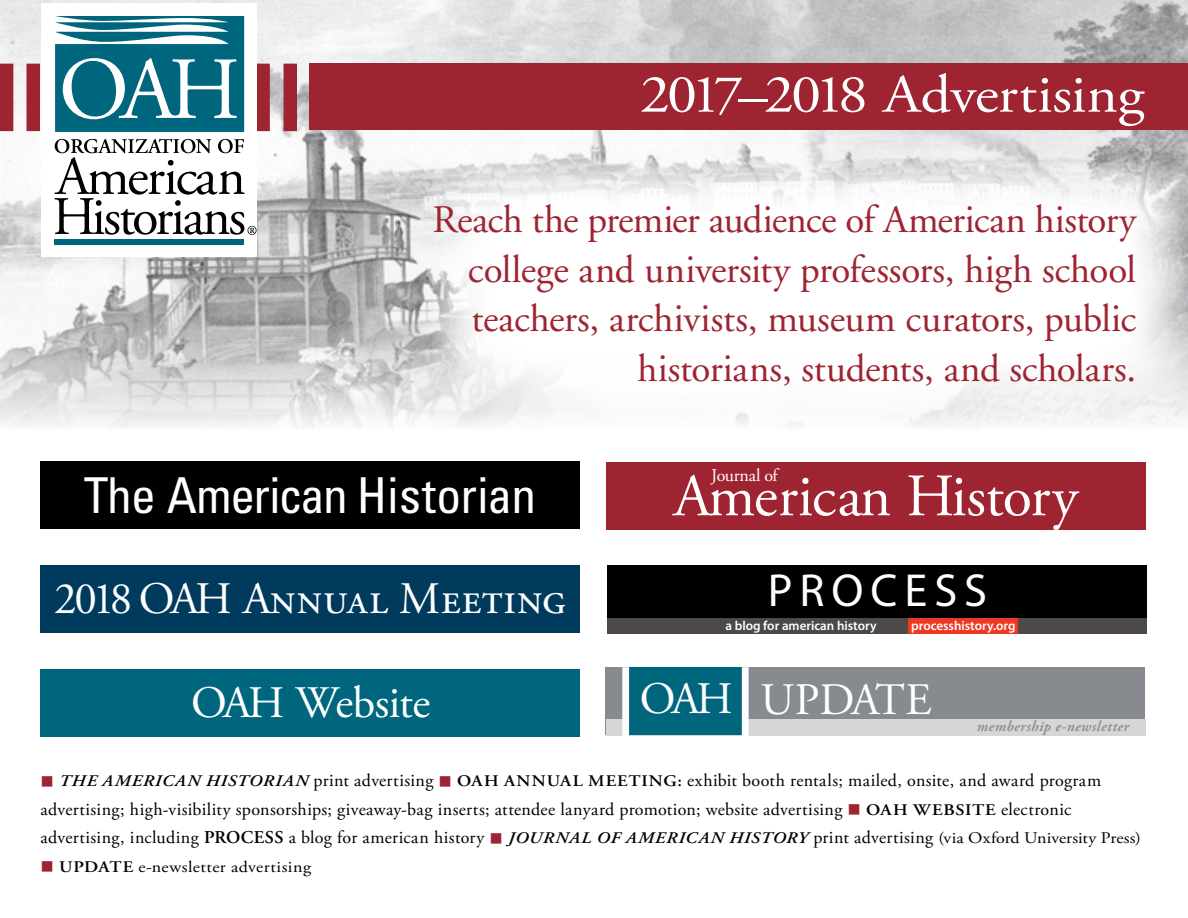
<style>
.page{position:relative;width:1188px;height:918px;background:#fff}
.page>*{position:absolute;margin:0;border:0;box-sizing:border-box;transform-origin:0 0}
.t1{font:60px "Adobe Garamond Pro";letter-spacing:-.04em;color:#fff}
.t2{font:54px "Adobe Garamond Pro";letter-spacing:-.05em;color:#fff;scale:1.11 1}
.t3{font:condensed 49.5px "Univers";letter-spacing:-.015em;color:#fff}
.t4{font:46.5px "Myriad Pro";letter-spacing:.15em;color:#fff}
.t5{font:45px "Adobe Garamond Pro";letter-spacing:-.02em;color:#fff}
.t6{font:45px "Adobe Garamond Pro";letter-spacing:-.065em;color:#fff}
.t7{font:39px/49.5px "Adobe Garamond";letter-spacing:-.005em;color:#9e2432;text-align:right}
.t8{font:18px/28.5px "Adobe Garamond Pro";letter-spacing:.01em;color:#000}
.t9{font:18px "Adobe Garamond Pro";color:#fff}
.t10{font:16.2px "Adobe Garamond Pro";letter-spacing:.02em;color:#000;scale:1.11 1}
.t11{font:italic 600 15px "Adobe Garamond Pro";letter-spacing:.03em;color:#878a8f}
.t12{font:600 13.05px "Myriad Pro";color:#fff}
.s1{color:#9e2432}
.s2{font-weight:600;font-style:italic;font-size:16.2px}
.s3{font-weight:600;font-size:16.2px}
.s4{font-weight:600}
.s5{font-size:16.2px}
</style>
<div class="page">
<img style="left:0;top:0;width:1188px;height:428px">
<div style="left:40px;top:461px;width:540px;height:68px;background:#000"></div>
<div style="left:606px;top:463px;width:540px;height:67px;background:#9e2432"></div>
<div style="left:40px;top:566px;width:540px;height:67px;background:#003a5d"></div>
<div style="left:605px;top:667px;width:540px;height:68px;background:#878a8f"></div>
<div style="left:40px;top:669px;width:540px;height:67px;background:#00667d"></div>
<svg style="left:432px;top:158px;width:756px;height:256px"></svg>
<div style="left:310px;top:64px;width:878px;height:66px;background:#9e2432"></div>
<div style="left:283px;top:64px;width:14px;height:67px;background:#9e2432"></div>
<div style="left:256px;top:64px;width:14px;height:67px;background:#9e2432"></div>
<div style="left:26px;top:64px;width:14px;height:67px;background:#9e2432"></div>
<div style="left:0;top:64px;width:13px;height:67px;background:#9e2432"></div>
<div style="left:41px;top:3px;width:216px;height:254px;background:#fff"></div>
<svg style="left:55px;top:16px;width:189px;height:116px"></svg>
<svg style="left:55px;top:139px;width:202px;height:96px"></svg>
<div style="left:55px;top:239px;width:189px;height:6px;background:#00667d"></div>
<div style="left:608px;top:566px;width:540px;height:68px;background:#000"></div>
<div style="left:608px;top:618px;width:540px;height:16px;background:#4c4948"></div>
<div style="left:909px;top:618px;width:109px;height:16px;background:#ee3824"></div>
<div style="left:606px;top:719px;width:540px;height:17px;background:#d5d6d5"></div>
<div style="left:629px;top:667px;width:114px;height:68px;background:#00667d"></div>
<div style="left:742px;top:667px;width:7px;height:84px;background:#fff"></div>
<div style="left:622px;top:667px;width:7px;height:84px;background:#fff"></div>
<h2 class="t2" style="left:640px;top:62px;width:457px">2017–2018 Advertising</h2>
<h3 class="t7" style="left:432px;top:196px;width:705px">Reach the premier audience of American history college and university professors, high school teachers, archivists, museum curators, public historians, students, and scholars.</h3>
<p class="t9" style="left:711px;top:465px;width:68px">Journal of</p>
<h3 class="t3" style="left:84px;top:464px;width:454px">The American Historian</h3>
<h1 class="t1" style="left:674px;top:460px;width:406px">American History</h1>
<h3 class="t5" style="left:54px;top:572px;width:513px">2018 OAH Annual Meeting</h3>
<h3 class="t5" style="left:191px;top:676px;width:240px">OAH Website</h3>
<h3 class="t4" style="left:768px;top:562px;width:221px">PROCESS</h3>
<p class="t12" style="left:725px;top:617px;width:153px">a blog for american history</p>
<p class="t12" style="left:911px;top:617px;width:106px">processhistory.org</p>
<h3 class="t6" style="left:640px;top:673px;width:294px">OAH UPDATE</h3>
<p class="t11" style="left:977px;top:718px;width:154px">membership e-newsletter</p>
<p class="t8" style="left:40px;top:767px;width:1102px"><span class="s1">■</span> <span class="s2">THE AMERICAN HISTORIAN</span> print advertising <span class="s1">■</span> <span class="s3">OAH ANNUAL MEETING:</span> exhibit booth rentals; mailed, onsite, and award program advertising; high-visibility sponsorships; giveaway-bag inserts; attendee lanyard promotion; website advertising <span class="s1">■</span> <span class="s3">OAH WEBSITE</span> electronic advertising, including <span class="s4">PROCESS</span> a blog for american history <span class="s1">■</span> <span class="s2">JOURNAL OF AMERICAN HISTORY</span> print advertising <span class="s5">(via Oxford University Press)</span></p>
<p class="t10" style="left:40px;top:857px;width:245px"><span class="s1">■</span> <span class="s4">UPDATE</span> e-newsletter advertising</p>
</div>
